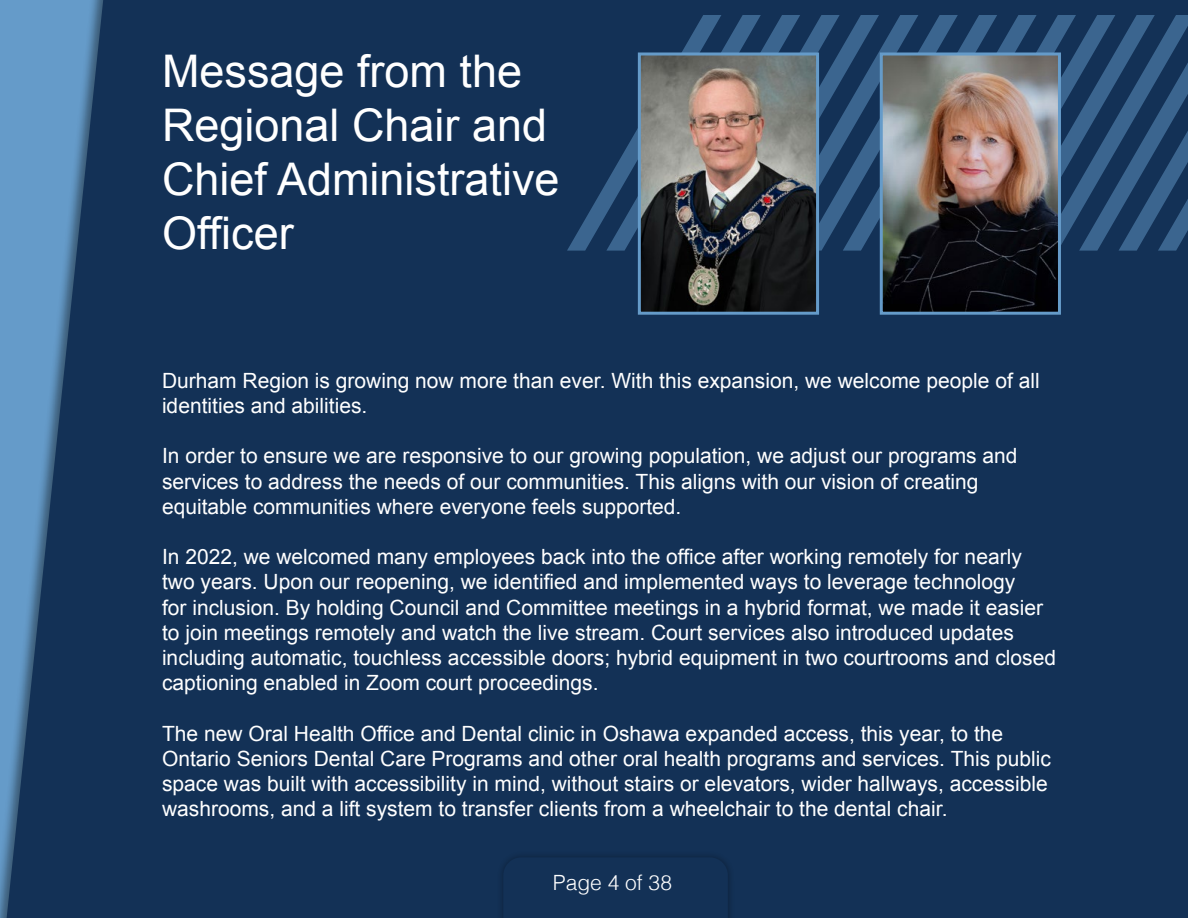
<style>
.page{position:relative;width:1188px;height:918px;background:#133156}
.page>*{position:absolute;margin:0;border:0;box-sizing:border-box;transform-origin:0 0}
.t1{font:45px/54px "Arial";color:#fff}
.t2{font:21px/25.2px "Arial";color:#fff}
.t3{font:300 21px "Helvetica";color:#fff}
</style>
<div class="page">
<svg style="left:567px;top:15px;width:621px;height:236px;background:#22456b"></svg>
<img style="left:642px;top:56px;width:173px;height:255px">
<div style="left:638px;top:52px;width:181px;height:263px;border:3px solid #659bc9"></div>
<img style="left:884px;top:56px;width:173px;height:255px">
<div style="left:880px;top:52px;width:181px;height:263px;border:3px solid #659bc9"></div>
<div style="left:496px;top:850px;width:239px;height:68px;background:#133156"></div>
<h2 class="t1" style="left:162px;top:44px;width:399px">Message from the<br>Regional Chair and<br>Chief Administrative<br>Officer</h2>
<p class="t2" style="left:162px;top:368px;width:879px">Durham Region is growing now more than ever. With this expansion, we welcome people of all identities and abilities.</p>
<p class="t2" style="left:162px;top:444px;width:857px">In order to ensure we are responsive to our growing population, we adjust our programs and services to address the needs of our communities. This aligns with our vision of creating equitable communities where everyone feels supported.</p>
<p class="t2" style="left:162px;top:545px;width:896px">In 2022, we welcomed many employees back into the office after working remotely for nearly two years. Upon our reopening, we identified and implemented ways to leverage technology<br>for inclusion. By holding Council and Committee meetings in a hybrid format, we made it easier to join meetings remotely and watch the live stream. Court services also introduced updates including automatic, touchless accessible doors; hybrid equipment in two courtrooms and closed captioning enabled in Zoom court proceedings.</p>
<p class="t2" style="left:162px;top:721px;width:891px">The new Oral Health Office and Dental clinic in Oshawa expanded access, this year, to the Ontario Seniors Dental Care Programs and other oral health programs and services. This public space was built with accessibility in mind, without stairs or elevators, wider hallways, accessible washrooms, and a lift system to transfer clients from a wheelchair to the dental chair.</p>
<p class="t3" style="left:553px;top:864px;width:121px">Page 4 of 38</p>
</div>
